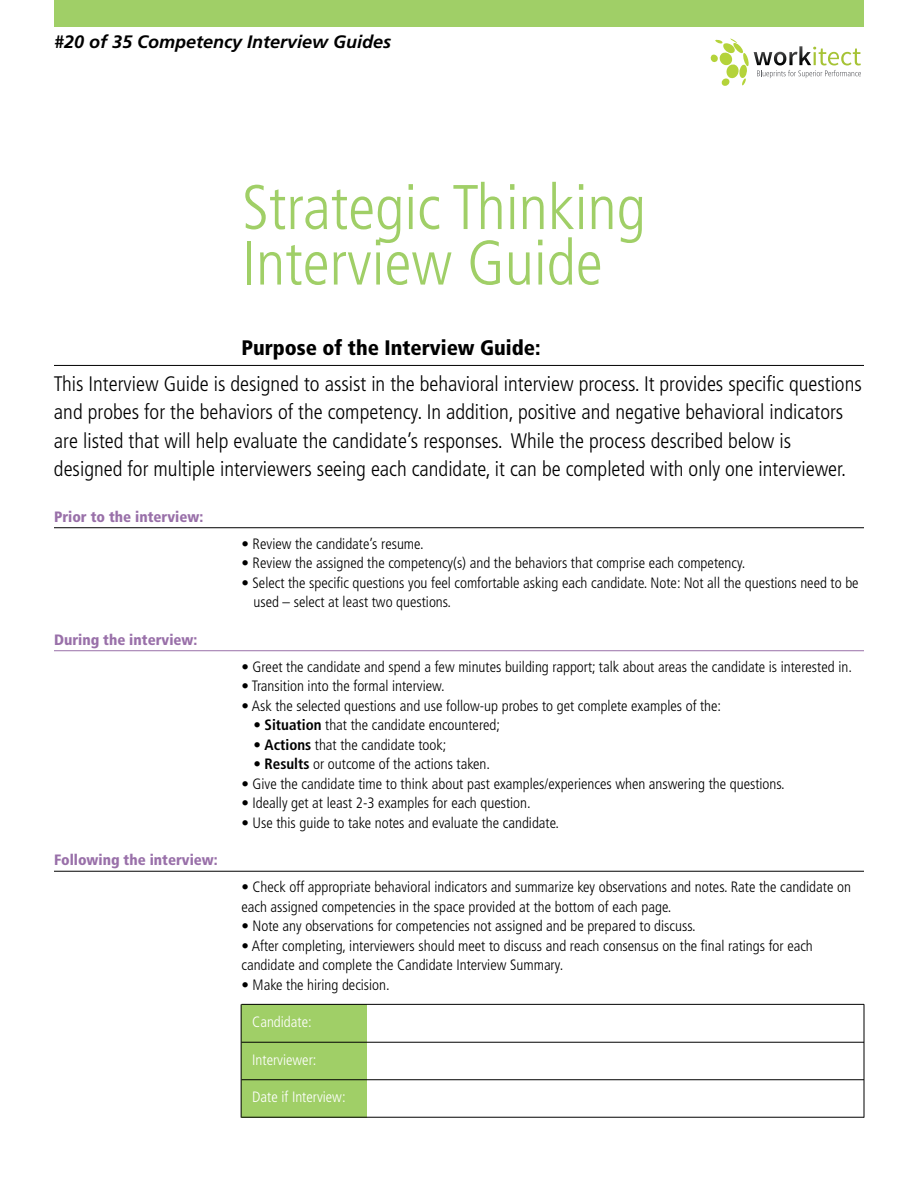
<style>
.page{position:relative;width:918px;height:1188px;background:#fff}
.page>*{position:absolute;margin:0;border:0;box-sizing:border-box;transform-origin:0 0}
.t1{font:300 condensed 63px/55.5px "Frutiger";color:#a0cf67}
.t2{font:300 condensed 21px/28.5px "Frutiger";color:#000}
.t3{font:900 condensed 21px "Frutiger";color:#000}
.t4{font:italic 700 18px "Frutiger";color:#000}
.t5{font:300 condensed 15px/19.5px "Frutiger";color:#000}
.t6{font:900 condensed 15px "Frutiger";color:#9970a9}
.t7{font:300 condensed 15px "Frutiger";color:#fff}
.s1{font-weight:700}
</style>
<div class="page">
<div style="left:241px;top:1004px;width:126px;height:114px;background:#a0cf67"></div>
<hr style="left:54px;top:365px;width:810px;height:1px;background:#000">
<hr style="left:54px;top:527px;width:810px;height:1px;background:#000">
<hr style="left:54px;top:650px;width:810px;height:1px;background:#9970a9">
<hr style="left:54px;top:871px;width:810px;height:1px;background:#000">
<hr style="left:242px;top:1004px;width:622px;height:1px;background:#000">
<hr style="left:242px;top:1042px;width:622px;height:1px;background:#000">
<hr style="left:242px;top:1079px;width:622px;height:1px;background:#000">
<hr style="left:242px;top:1117px;width:622px;height:1px;background:#000">
<hr style="left:241px;top:1004px;width:1px;height:114px;background:#000">
<hr style="left:864px;top:1004px;width:1px;height:114px;background:#000">
<div style="left:54px;top:0;width:810px;height:26px;background:#a0cf67"></div>
<svg style="left:710px;top:38px;width:151px;height:48px"></svg>
<p class="t4" style="left:54px;top:31px;width:339px">#20 of 35 Competency Interview Guides</p>
<h1 class="t1" style="left:242px;top:180px;width:405px">Strategic Thinking<br>Interview Guide</h1>
<h2 class="t3" style="left:242px;top:335px;width:300px">Purpose of the Interview Guide:</h2>
<p class="t2" style="left:54px;top:370px;width:809px">This Interview Guide is designed to assist in the behavioral interview process. It provides specific questions and probes for the behaviors of the competency. In addition, positive and negative behavioral indicators are listed that will help evaluate the candidate’s responses. While the process described below is designed for multiple interviewers seeing each candidate, it can be completed with only one interviewer.</p>
<p class="t6" style="left:54px;top:507px;width:151px">Prior to the interview:</p>
<p class="t5" style="left:242px;top:534px;width:184px">• Review the candidate’s resume.</p>
<p class="t5" style="left:242px;top:553px;width:506px">• Review the assigned the competency(s) and the behaviors that comprise each competency.</p>
<p class="t5" style="left:254px;top:573px;width:607px;text-indent:-12px">• Select the specific questions you feel comfortable asking each candidate. Note: Not all the questions need to be used – select at least two questions.</p>
<p class="t6" style="left:54px;top:630px;width:145px">During the interview:</p>
<p class="t5" style="left:242px;top:657px;width:612px">• Greet the candidate and spend a few minutes building rapport; talk about areas the candidate is interested in.</p>
<p class="t5" style="left:242px;top:676px;width:205px">• Transition into the formal interview.</p>
<p class="t5" style="left:242px;top:696px;width:481px">• Ask the selected questions and use follow-up probes to get complete examples of the:</p>
<p class="t5" style="left:254px;top:715px;width:248px">• <span class="s1">Situation</span> that the candidate encountered;</p>
<p class="t5" style="left:254px;top:735px;width:195px">• <span class="s1">Actions</span> that the candidate took;</p>
<p class="t5" style="left:254px;top:754px;width:238px">• <span class="s1">Results</span> or outcome of the actions taken.</p>
<p class="t5" style="left:242px;top:774px;width:545px">• Give the candidate time to think about past examples/experiences when answering the questions.</p>
<p class="t5" style="left:242px;top:793px;width:291px">• Ideally get at least 2-3 examples for each question.</p>
<p class="t5" style="left:242px;top:813px;width:319px">• Use this guide to take notes and evaluate the candidate.</p>
<p class="t6" style="left:54px;top:851px;width:165px">Following the interview:</p>
<p class="t5" style="left:242px;top:877px;width:611px">• Check off appropriate behavioral indicators and summarize key observations and notes. Rate the candidate on each assigned competencies in the space provided at the bottom of each page.</p>
<p class="t5" style="left:242px;top:916px;width:456px">• Note any observations for competencies not assigned and be prepared to discuss.</p>
<p class="t5" style="left:242px;top:936px;width:573px">• After completing, interviewers should meet to discuss and reach consensus on the final ratings for each candidate and complete the Candidate Interview Summary.</p>
<p class="t5" style="left:242px;top:975px;width:150px">• Make the hiring decision.</p>
<p class="t7" style="left:252px;top:1013px;width:61px">Candidate:</p>
<p class="t7" style="left:252px;top:1051px;width:66px">Interviewer:</p>
<p class="t7" style="left:252px;top:1088px;width:95px">Date if Interview:</p>
</div>
